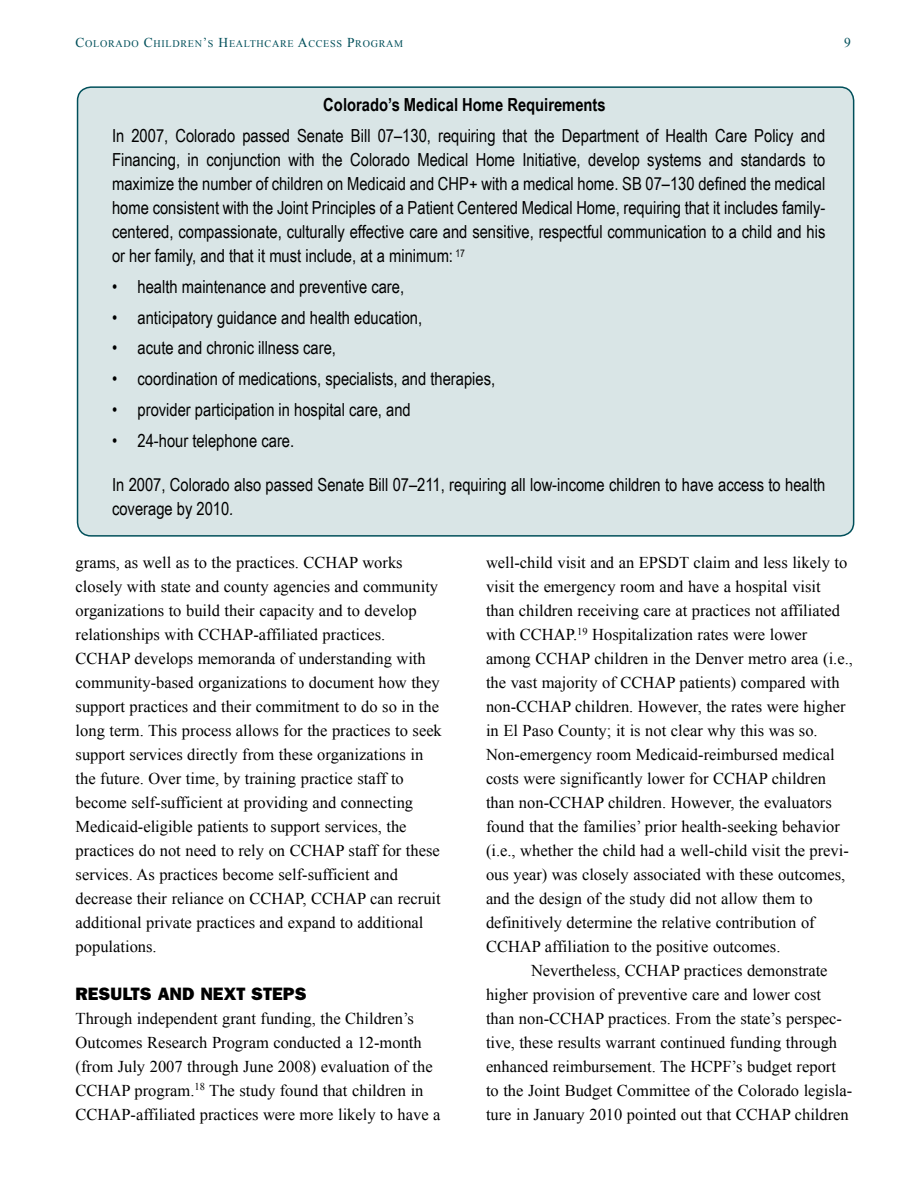
<style>
.page{position:relative;width:918px;height:1188px;background:#fff}
.page>*{position:absolute;margin:0;border:0;box-sizing:border-box;transform-origin:0 0}
.Box_text{font:18px/24px "Arial Narrow";color:#000;text-align:justify}
.Box_head{font:700 18px "Arial Narrow";color:#000}
.Head_A_-_Franklin{font:18px "ITC Franklin Gothic Std Hvy";color:#000}
.BT_2_-_Times_IB{font:16.5px/24px "Times New Roman";color:#000}
.BT_-_Times_IB{font:16.5px/24px "Times New Roman";color:#000}
.t1{font:13.5px "Times New Roman";color:#004f5a}
.t2{font:10.2px "Times New Roman";letter-spacing:.065em;color:#004f5a}
.s1{font-size:13.5px}
.s2{font-style:italic}
</style>
<div class="page">
<div style="left:78px;top:87px;width:776px;height:449px;background:#d9e5e6;border-radius:14px"></div>
<div style="left:77px;top:86px;width:777px;height:451px;border:2px solid #004f5a;border-radius:14px"></div>
<p class="t2" style="left:76px;top:37px;width:329px"><span class="s1">C</span>OLORADO <span class="s1">C</span>HILDREN<span class="s1">’</span>S <span class="s1">H</span>EALTHCARE <span class="s1">A</span>CCESS <span class="s1">P</span>ROGRAM</p>
<p class="t1" style="left:844px;top:34px;width:8px">9</p>
<p class="Box_head" style="left:323px;top:92px;width:284px">Colorado’s Medical Home Requirements</p>
<p class="Box_text" style="left:112px;top:123px;width:715px">In 2007, Colorado passed Senate Bill 07–130, requiring that the Department of Health Care Policy and Financing, in conjunction with the Colorado Medical Home Initiative, develop systems and standards to maximize the number of children on Medicaid and CHP+ with a medical home. SB 07–130 defined the medical home consistent with the Joint Principles of a Patient Centered Medical Home, requiring that it includes family&shy;centered, compassionate, culturally effective care and sensitive, respectful communication to a child and his or her family, and that it must include, at a minimum: <sup>17</sup></p>
<p class="Box_text" style="left:112px;top:274px;width:294px">• health maintenance and preventive care,</p>
<p class="Box_text" style="left:112px;top:305px;width:312px">• anticipatory guidance and health education,</p>
<p class="Box_text" style="left:112px;top:335px;width:226px">• acute and chronic illness care,</p>
<p class="Box_text" style="left:112px;top:366px;width:385px">• coordination of medications, specialists, and therapies,</p>
<p class="Box_text" style="left:112px;top:397px;width:300px">• provider participation in hospital care, and</p>
<p class="Box_text" style="left:112px;top:428px;width:184px">• 24-hour telephone care.</p>
<p class="Box_text" style="left:112px;top:472px;width:715px">In 2007, Colorado also passed Senate Bill 07–211, requiring all low-income children to have access to health coverage by 2010<span class="s2">.</span></p>
<p class="BT_2_-_Times_IB" style="left:76px;top:551px;width:368px">grams, as well as to the practices. CCHAP works closely with state and county agencies and community organizations to build their capacity and to develop relationships with CCHAP-affiliated practices.<br>CCHAP develops memoranda of understanding with community-based organizations to document how they support practices and their commitment to do so in the long term. This process allows for the practices to seek support services directly from these organizations in the future. Over time, by training practice staff to become self-sufficient at providing and connecting Medicaid-eligible patients to support services, the practices do not need to rely on CCHAP staff for these services. As practices become self-sufficient and decrease their reliance on CCHAP, CCHAP can recruit additional private practices and expand to additional populations.</p>
<p class="Head_A_-_Franklin" style="left:76px;top:983px;width:233px">RESULTS AND NEXT STEPS</p>
<p class="BT_-_Times_IB" style="left:76px;top:1006px;width:366px">Through independent grant funding, the Children’s Outcomes Research Program conducted a 12-month (from July 2007 through June 2008) evaluation of the CCHAP program.<sup>18</sup> The study found that children in CCHAP-affiliated practices were more likely to have a</p>
<p class="BT_-_Times_IB" style="left:486px;top:551px;width:368px">well-child visit and an EPSDT claim and less likely to visit the emergency room and have a hospital visit than children receiving care at practices not affiliated with CCHAP.<sup>19</sup> Hospitalization rates were lower among CCHAP children in the Denver metro area (i.e., the vast majority of CCHAP patients) compared with non-CCHAP children. However, the rates were higher in El Paso County; it is not clear why this was so.<br>Non-emergency room Medicaid-reimbursed medical costs were significantly lower for CCHAP children than non-CCHAP children. However, the evaluators found that the families’ prior health-seeking behavior (i.e., whether the child had a well-child visit the previ&shy;ous year) was closely associated with these outcomes, and the design of the study did not allow them to definitively determine the relative contribution of CCHAP affiliation to the positive outcomes.</p>
<p class="BT_2_-_Times_IB" style="left:486px;top:959px;width:368px;text-indent:45px">Nevertheless, CCHAP practices demonstrate higher provision of preventive care and lower cost than non-CCHAP practices. From the state’s perspec&shy;tive, these results warrant continued funding through enhanced reimbursement. The HCPF’s budget report to the Joint Budget Committee of the Colorado legisla&shy;ture in January 2010 pointed out that CCHAP children</p>
</div>
